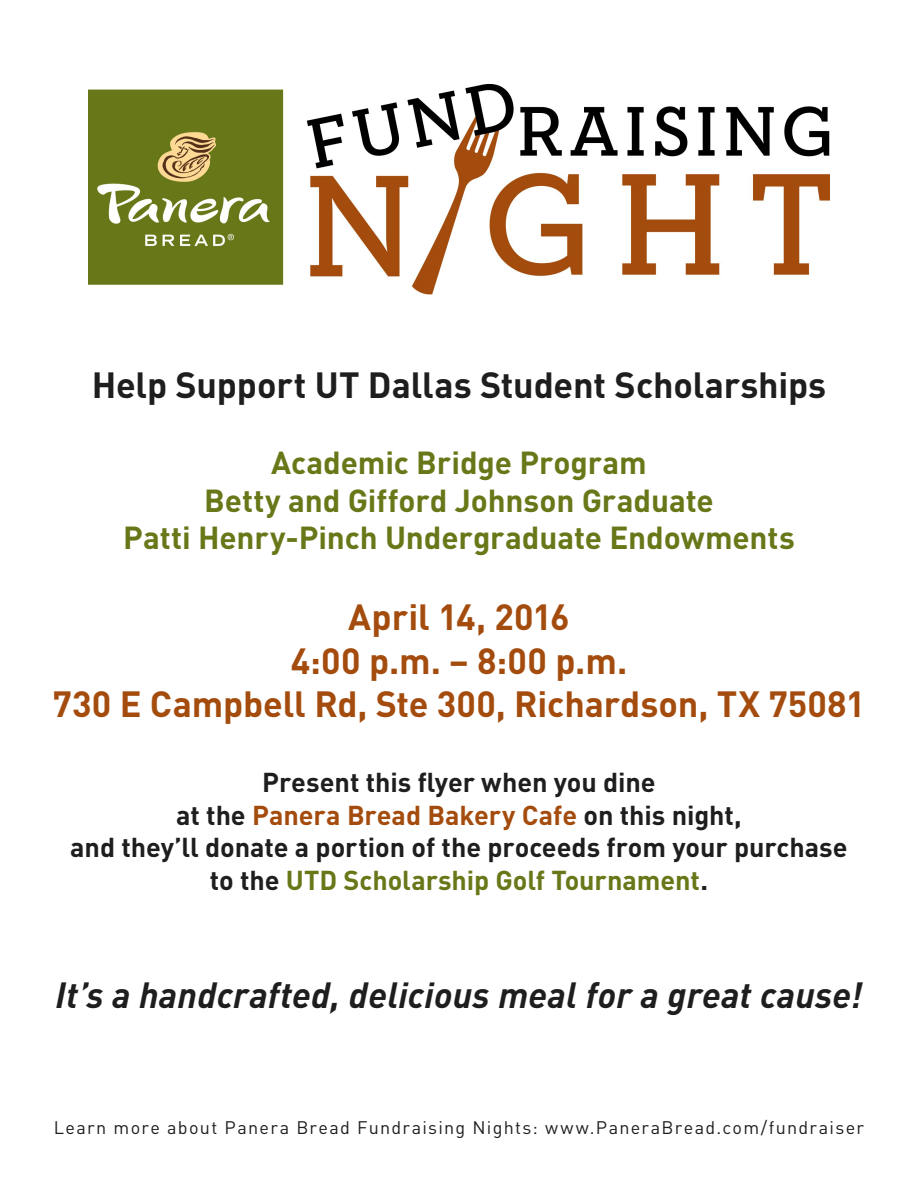
<style>
.page{position:relative;width:918px;height:1188px;background:#fff}
.page>*{position:absolute;margin:0;border:0;box-sizing:border-box;transform-origin:0 0}
.t1{font:700 36px/43.2px "DIN Pro";color:#a44c0d;text-align:center}
.t2{font:italic 700 36px "DIN Pro";letter-spacing:.005em;color:#1e1e1e}
.t3{font:700 36px "DIN Pro";letter-spacing:-.005em;color:#1e1e1e}
.t4{font:700 31.5px/37.8px "DIN Pro";letter-spacing:-.005em;color:#687718;text-align:center}
.t5{font:700 27px/32.4px "DIN Pro";letter-spacing:-.005em;color:#1e1e1e;text-align:center}
.t6{font:18px "DIN Pro";letter-spacing:.07em;color:#1e1e1e}
.s1{color:#a44c0d}
.s2{color:#687718}
</style>
<div class="page">
<img style="left:88px;top:84px;width:742px;height:211px">
<h1 class="t3" style="left:92px;top:361px;width:736px">Help Support UT Dallas Student Scholarships</h1>
<p class="t4" style="left:123px;top:442px;width:673px">Academic Bridge Program<br>Betty and Gifford Johnson Graduate<br>Patti Henry-Pinch Undergraduate Endowments</p>
<h1 class="t1" style="left:53px;top:594px;width:814px">April 14, 2016<br>4:00 p.m. – 8:00 p.m.<br>730 E Campbell Rd, Ste 300, Richardson, TX 75081</h1>
<p class="t5" style="left:70px;top:765px;width:779px">Present this flyer when you dine<br>at the <span class="s1">Panera Bread Bakery Cafe</span> on this night,<br>and they’ll donate a portion of the proceeds from your purchase to the <span class="s2">UTD Scholarship Golf Tournament</span>.</p>
<h1 class="t2" style="left:55px;top:971px;width:809px">It’s a handcrafted, delicious meal for a great cause!</h1>
<p class="t6" style="left:54px;top:1115px;width:812px">Learn more about Panera Bread Fundraising Nights: www.PaneraBread.com/fundraiser</p>
</div>
